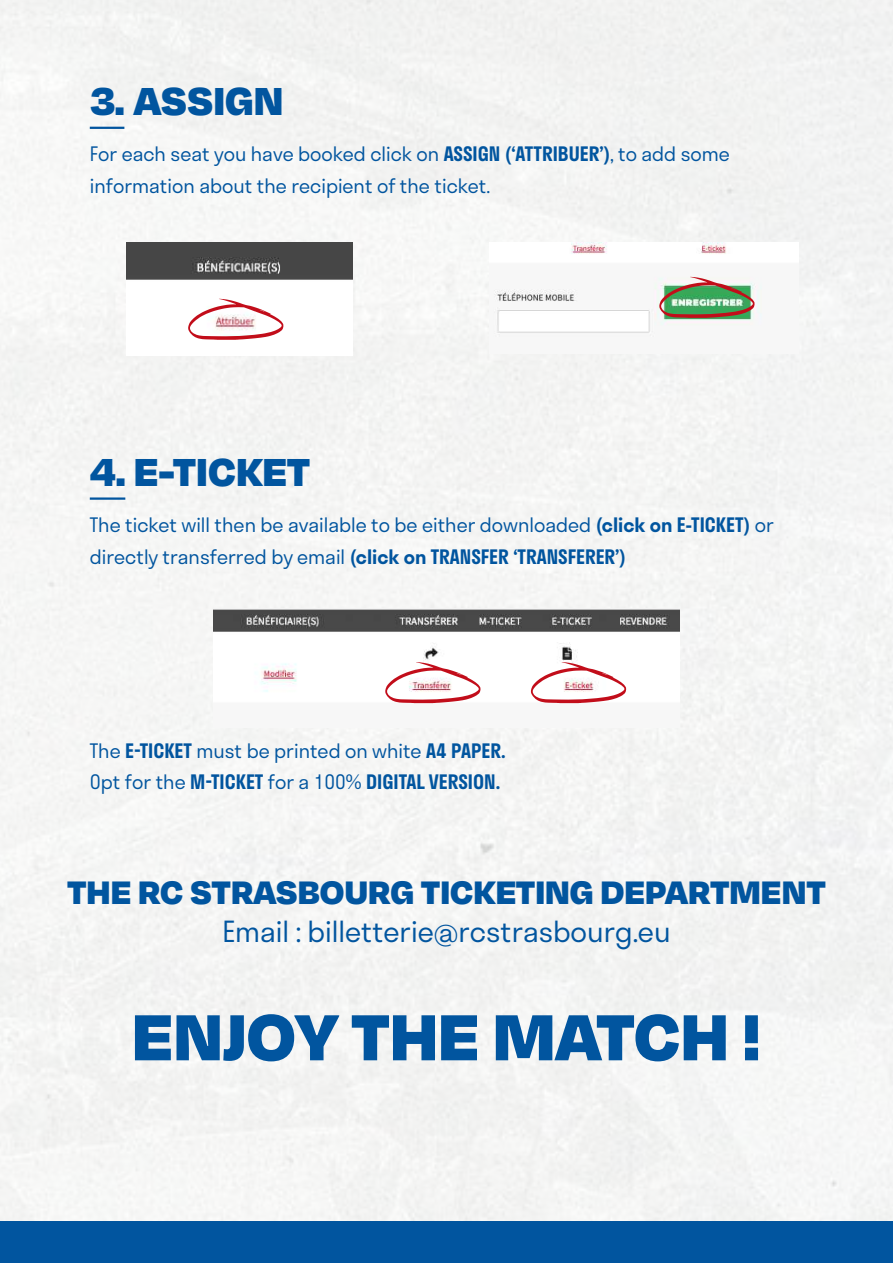
<style>
.page{position:relative;width:893px;height:1263px;background:#fff}
.page>*{position:absolute;margin:0;border:0;box-sizing:border-box;transform-origin:0 0}
.t1{font:900 75px "Degular";color:#01559f}
.t2{font:900 45px "Degular";color:#01559f}
.t3{font:900 37.5px "Degular";color:#01559f}
.t4{font:300 28.5px "Stratos";color:#01559f}
.t5{font:300 19.5px/31.5px "Stratos";color:#01559f}
.s1{font-weight:600}
</style>
<div class="page">
<div style="left:0;top:0;width:893px;height:1221px;background:#f4f4f4"></div>
<div style="left:0;top:1221px;width:893px;height:42px;background:#01559f"></div>
<hr style="left:90px;top:127px;width:34px;height:2px;background:#01559f">
<hr style="left:90px;top:497px;width:35px;height:3px;background:#01559f">
<img style="left:489px;top:242px;width:309px;height:112px">
<img style="left:127px;top:242px;width:225px;height:113px">
<svg style="left:659px;top:277px;width:96px;height:41px"></svg>
<svg style="left:188px;top:299px;width:96px;height:41px"></svg>
<img style="left:213px;top:608px;width:467px;height:119px">
<svg style="left:385px;top:662px;width:96px;height:41px"></svg>
<svg style="left:531px;top:662px;width:95px;height:41px"></svg>
<h2 class="t2" style="left:90px;top:72px;width:195px">3. ASSIGN</h2>
<p class="t5" style="left:90px;top:138px;width:642px">For each seat you have booked click on <span class="s1">ASSIGN (‘ATTRIBUER’)</span>, to add some information about the recipient of the ticket.</p>
<h2 class="t2" style="left:90px;top:442px;width:222px">4. E-TICKET</h2>
<p class="t5" style="left:90px;top:509px;width:686px">The ticket will then be available to be either downloaded <span class="s1">(click on E-TICKET)</span> or directly transferred by email <span class="s1">(click on TRANSFER ‘TRANSFERER’)</span></p>
<p class="t5" style="left:90px;top:734px;width:417px">The <span class="s1">E-TICKET</span> must be printed on white <span class="s1">A4 PAPER.<br></span>Opt for the <span class="s1">M-TICKET</span> for a 100% <span class="s1">DIGITAL VERSION.</span></p>
<h3 class="t3" style="left:67px;top:868px;width:760px">THE RC STRASBOURG TICKETING DEPARTMENT</h3>
<h3 class="t4" style="left:222px;top:909px;width:450px">Email : billetterie@rcstrasbourg.eu</h3>
<h1 class="t1" style="left:132px;top:988px;width:631px">ENJOY THE MATCH !</h1>
</div>
